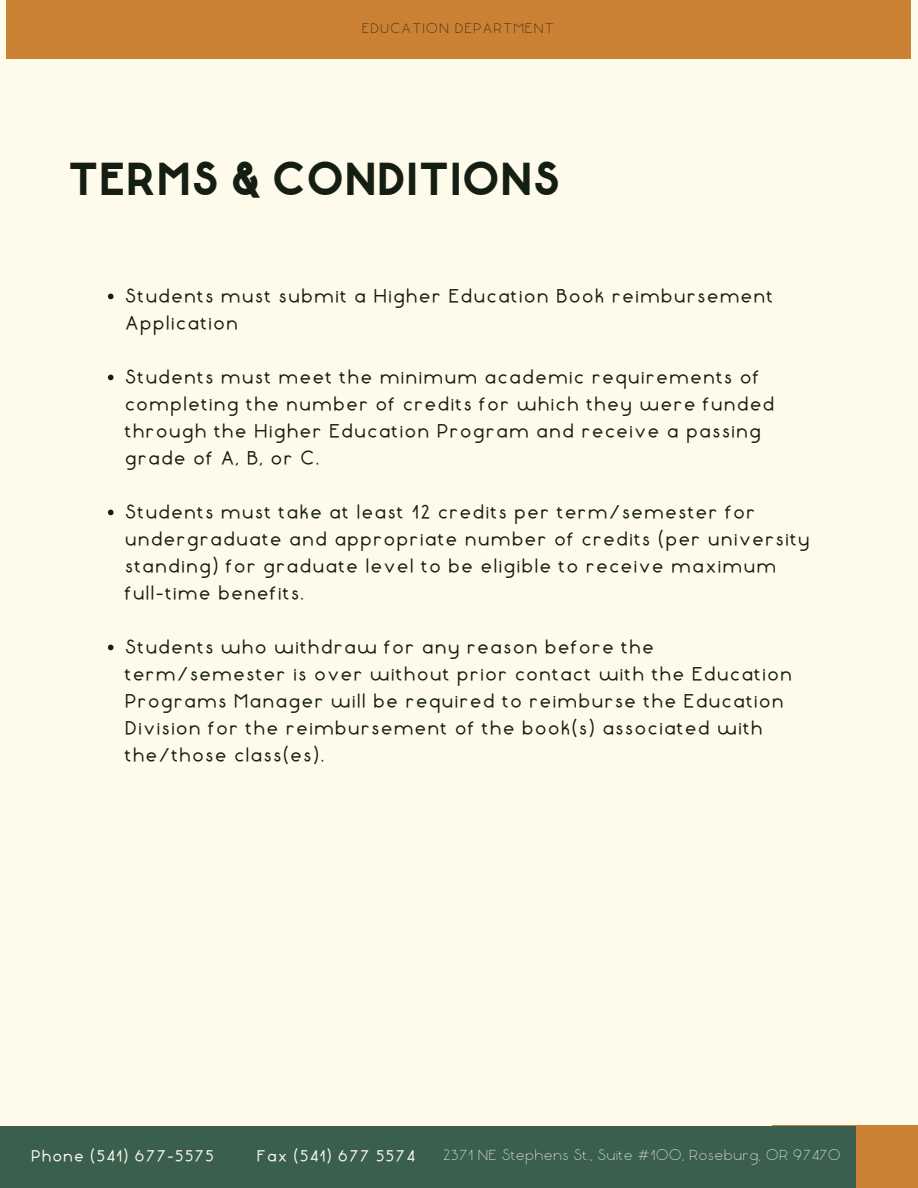
<style>
.page{position:relative;width:918px;height:1188px;background:#fffbea}
.page>*{position:absolute;margin:0;border:0;box-sizing:border-box;transform-origin:0 0}
.t1{font:900 38.25px "Liberal";color:#141e12}
.t2{font:700 18px/27px "Liberal";letter-spacing:.05em;color:#141e12}
.t3{font:300 15px "Liberal";color:#fffbea}
.t4{font:700 15px "Liberal";letter-spacing:.05em;color:#fffbea}
.t5{font:300 14.1px "Liberal";letter-spacing:.05em;color:#141e12}
</style>
<div class="page">
<div style="left:6px;top:0;width:905px;height:58px;background:#cb8134"></div>
<div style="left:772px;top:1126px;width:146px;height:62px;background:#cb8134"></div>
<div style="left:0;top:1126px;width:856px;height:62px;background:#3a5f4f"></div>
<svg style="left:108px;top:294px;width:6px;height:5px"></svg>
<svg style="left:108px;top:375px;width:6px;height:5px"></svg>
<svg style="left:108px;top:510px;width:6px;height:5px"></svg>
<svg style="left:108px;top:645px;width:6px;height:5px"></svg>
<p class="t5" style="left:363px;top:21px;width:194px">EDUCATION DEPARTMENT</p>
<p class="t1" style="left:70px;top:157px;width:495px">TERMS &amp; CONDITIONS</p>
<p class="t2" style="left:126px;top:283px;width:650px">Students must submit a Higher Education Book reimbursement<br>Application</p>
<p class="t2" style="left:126px;top:364px;width:651px">Students must meet the minimum academic requirements of completing the number of credits for which they were funded through the Higher Education Program and receive a passing grade of A, B, or C.</p>
<p class="t2" style="left:126px;top:499px;width:687px">Students must take at least 12 credits per term/semester for undergraduate and appropriate number of credits (per university standing) for graduate level to be eligible to receive maximum full-time benefits.</p>
<p class="t2" style="left:126px;top:634px;width:669px">Students who withdraw for any reason before the term/semester is over without prior contact with the Education Programs Manager will be required to reimburse the Education Division for the reimbursement of the book(s) associated with the/those class(es).</p>
<p class="t4" style="left:32px;top:1147px;width:185px">Phone (541) 677-5575</p>
<p class="t4" style="left:258px;top:1147px;width:159px">Fax (541) 677 5574</p>
<p class="t3" style="left:444px;top:1147px;width:399px">2371 NE Stephens St., Suite #100, Roseburg, OR 97470</p>
</div>
